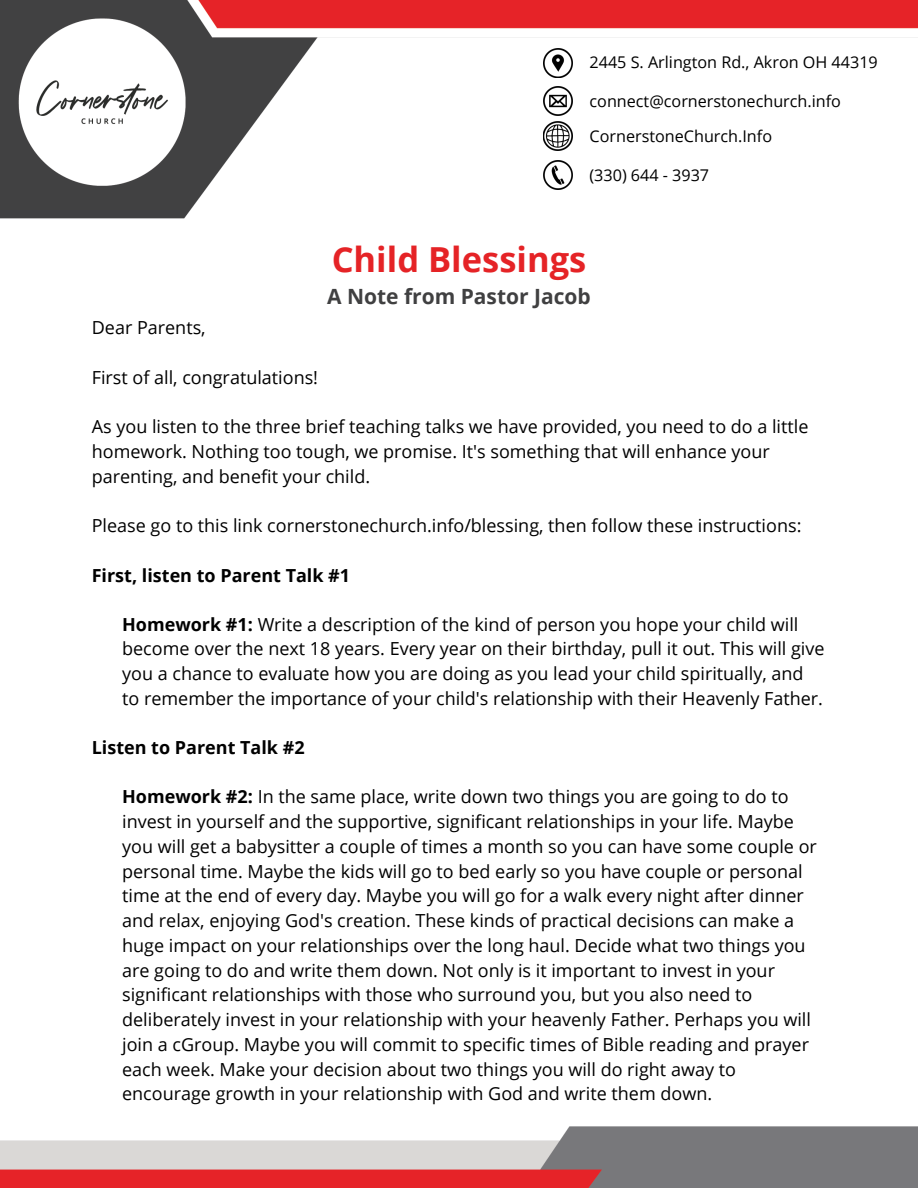
<style>
.page{position:relative;width:918px;height:1188px;background:#fff}
.page>*{position:absolute;margin:0;border:0;box-sizing:border-box;transform-origin:0 0}
.t1{font:700 34.5px "Open Sans";color:#e52326}
.t2{font:700 21px "Open Sans";color:#404041}
.t3{font:18px/24.8px "Open Sans";color:#000}
.t4{font:700 18px "Open Sans";color:#000}
.t5{font:16.2px "Open Sans";color:#000}
.s1{font-weight:700}
</style>
<div class="page">
<img style="left:0;top:0;width:918px;height:219px">
<img style="left:543px;top:48px;width:29px;height:29px">
<img style="left:543px;top:122px;width:29px;height:29px">
<img style="left:543px;top:87px;width:29px;height:29px">
<img style="left:543px;top:161px;width:29px;height:29px">
<img style="left:0;top:1126px;width:918px;height:62px">
<p class="t5" style="left:590px;top:50px;width:290px">2445 S. Arlington Rd., Akron OH 44319</p>
<p class="t5" style="left:590px;top:89px;width:253px">connect@cornerstonechurch.info</p>
<p class="t5" style="left:590px;top:125px;width:184px">CornerstoneChurch.Info</p>
<p class="t5" style="left:590px;top:163px;width:121px">(330) 644 - 3937</p>
<p class="t1" style="left:332px;top:235px;width:256px">Child Blessings</p>
<p class="t2" style="left:327px;top:282px;width:265px">A Note from Pastor Jacob</p>
<p class="t3" style="left:92px;top:315px;width:115px">Dear Parents,</p>
<p class="t3" style="left:92px;top:364px;width:228px">First of all, congratulations!</p>
<p class="t3" style="left:92px;top:414px;width:718px">As you listen to the three brief teaching talks we have provided, you need to do a little homework. Nothing too tough, we promise. It's something that will enhance your parenting, and benefit your child.</p>
<p class="t3" style="left:92px;top:513px;width:711px">Please go to this link cornerstonechurch.info/blessing, then follow these instructions:</p>
<p class="t4" style="left:92px;top:562px;width:260px">First, listen to Parent Talk #1</p>
<p class="t3" style="left:122px;top:611px;width:704px"><span class="s1">Homework #1:</span> Write a description of the kind of person you hope your child will become over the next 18 years. Every year on their birthday, pull it out. This will give you a chance to evaluate how you are doing as you lead your child spiritually, and to remember the importance of your child's relationship with their Heavenly Father.</p>
<p class="t4" style="left:92px;top:735px;width:214px">Listen to Parent Talk #2</p>
<p class="t3" style="left:122px;top:784px;width:696px"><span class="s1">Homework #2:</span> In the same place, write down two things you are going to do to invest in yourself and the supportive, significant relationships in your life. Maybe you will get a babysitter a couple of times a month so you can have some couple or personal time. Maybe the kids will go to bed early so you have couple or personal time at the end of every day. Maybe you will go for a walk every night after dinner and relax, enjoying God's creation. These kinds of practical decisions can make a huge impact on your relationships over the long haul. Decide what two things you are going to do and write them down. Not only is it important to invest in your significant relationships with those who surround you, but you also need to deliberately invest in your relationship with your heavenly Father. Perhaps you will join a cGroup. Maybe you will commit to specific times of Bible reading and prayer each week. Make your decision about two things you will do right away to encourage growth in your relationship with God and write them down.</p>
</div>
